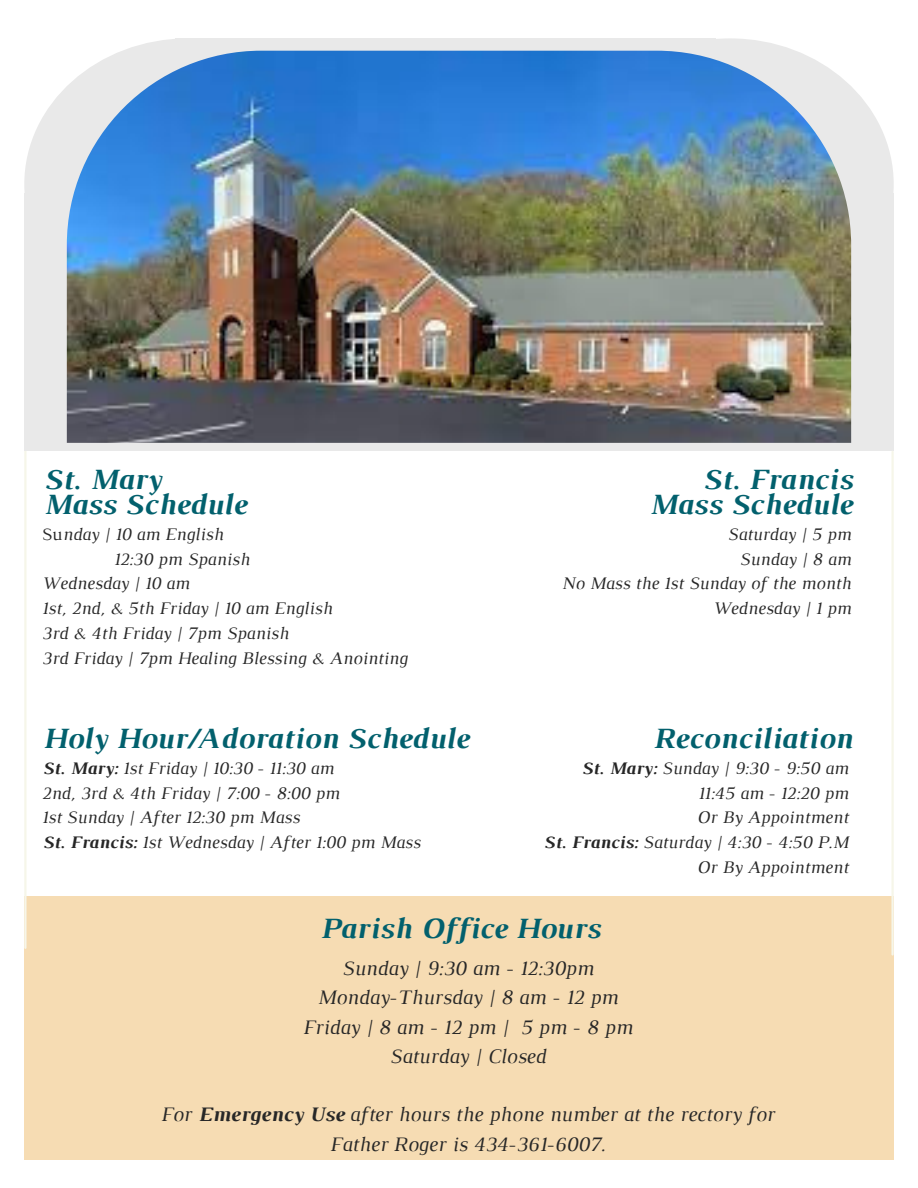
<style>
.page{position:relative;width:918px;height:1188px;background:#fff}
.page>*{position:absolute;margin:0;border:0;box-sizing:border-box;transform-origin:0 0}
.t1{font:italic 700 30px "Luthier";color:#02606d}
.t2{font:italic 21px "Luthier";color:#272727}
.t3{font:italic 18px "Luthier";color:#272727}
.s1{font-style:normal}
.s2{font-weight:700}
</style>
<div class="page">
<div style="left:24px;top:896px;width:869px;height:264px;background:#f6dcb3"></div>
<hr style="left:24px;top:445px;width:3px;height:503px;background:#f6f6e9">
<div style="left:24px;top:193px;width:869px;height:258px;background:#e9e9e9"></div>
<div style="left:175px;top:38px;width:540px;height:155px;background:#e9e9e9"></div>
<div style="left:24px;top:38px;width:328px;height:292px;background:#e9e9e9;border-radius:50%"></div>
<div style="left:566px;top:38px;width:328px;height:292px;background:#e9e9e9;border-radius:50%"></div>
<img style="left:67px;top:51px;width:784px;height:392px">
<hr style="left:891px;top:452px;width:3px;height:502px;background:#f6f6e9">
<p class="t1" style="left:42px;top:468px;width:120px">St. Mary</p>
<p class="t1" style="left:42px;top:494px;width:205px">Mass Schedule</p>
<p class="t3" style="left:42px;top:527px;width:183px"><span class="s1">Su</span>nday | 10 am English</p>
<p class="t3" style="left:114px;top:552px;width:138px">12:30 pm Spanish</p>
<p class="t3" style="left:42px;top:577px;width:149px">Wednesday | 10 am</p>
<p class="t3" style="left:42px;top:602px;width:292px">1st, 2nd, &amp; 5th Friday | 10 am English</p>
<p class="t3" style="left:42px;top:626px;width:248px">3rd &amp; 4th Friday | 7pm Spanish</p>
<p class="t3" style="left:42px;top:651px;width:367px">3rd Friday | 7pm Healing Blessing &amp; Anointing</p>
<p class="t1" style="left:42px;top:728px;width:427px">Holy Hour/Adoration Schedule</p>
<p class="t3" style="left:42px;top:761px;width:294px"><span class="s2">St. Mary:</span> 1st Friday | 10:30 - 11:30 am</p>
<p class="t3" style="left:42px;top:786px;width:299px">2nd, 3rd &amp; 4th Friday | 7:00 - 8:00 pm</p>
<p class="t3" style="left:42px;top:811px;width:259px">1st Sunday | After 12:30 pm Mass</p>
<p class="t3" style="left:42px;top:836px;width:380px"><span class="s2">St. Francis:</span> 1st Wednesday | After 1:00 pm Mass</p>
<p class="t1" style="left:701px;top:468px;width:151px">St. Francis</p>
<p class="t1" style="left:648px;top:494px;width:205px">Mass Schedule</p>
<p class="t3" style="left:727px;top:527px;width:125px">Saturday | 5 pm</p>
<p class="t3" style="left:740px;top:552px;width:113px">Sunday | 8 am</p>
<p class="t3" style="left:562px;top:577px;width:291px">No Mass the 1st Sunday of the month</p>
<p class="t3" style="left:713px;top:602px;width:140px">Wednesday | 1 pm</p>
<p class="t1" style="left:652px;top:728px;width:200px">Reconciliation</p>
<p class="t3" style="left:581px;top:761px;width:269px"><span class="s2">St. Mary:</span> Sunday | 9:30 - 9:50 am</p>
<p class="t3" style="left:698px;top:786px;width:152px">11:45 am - 12:20 pm</p>
<p class="t3" style="left:697px;top:811px;width:153px">Or By Appointment</p>
<p class="t3" style="left:543px;top:836px;width:307px"><span class="s2">St. Francis:</span> Saturday | 4:30 - 4:50 P.M</p>
<p class="t3" style="left:697px;top:860px;width:153px">Or By Appointment</p>
<p class="t1" style="left:319px;top:917px;width:281px">Parish Office Hours</p>
<p class="t2" style="left:342px;top:961px;width:253px">Sunday | 9:30 am - 12:30pm</p>
<p class="t2" style="left:317px;top:990px;width:303px">Monday-Thursday | 8 am - 12 pm</p>
<p class="t2" style="left:303px;top:1019px;width:331px">Friday|8am-12pm| 5pm-8pm</p>
<p class="t2" style="left:389px;top:1048px;width:158px">Saturday | Closed</p>
<p class="t2" style="left:161px;top:1107px;width:615px">For <span class="s2">Emergency Use</span> after hours the phone number at the rectory for</p>
<p class="t2" style="left:330px;top:1136px;width:277px">Father Roger is 434-361-6007.</p>
</div>
